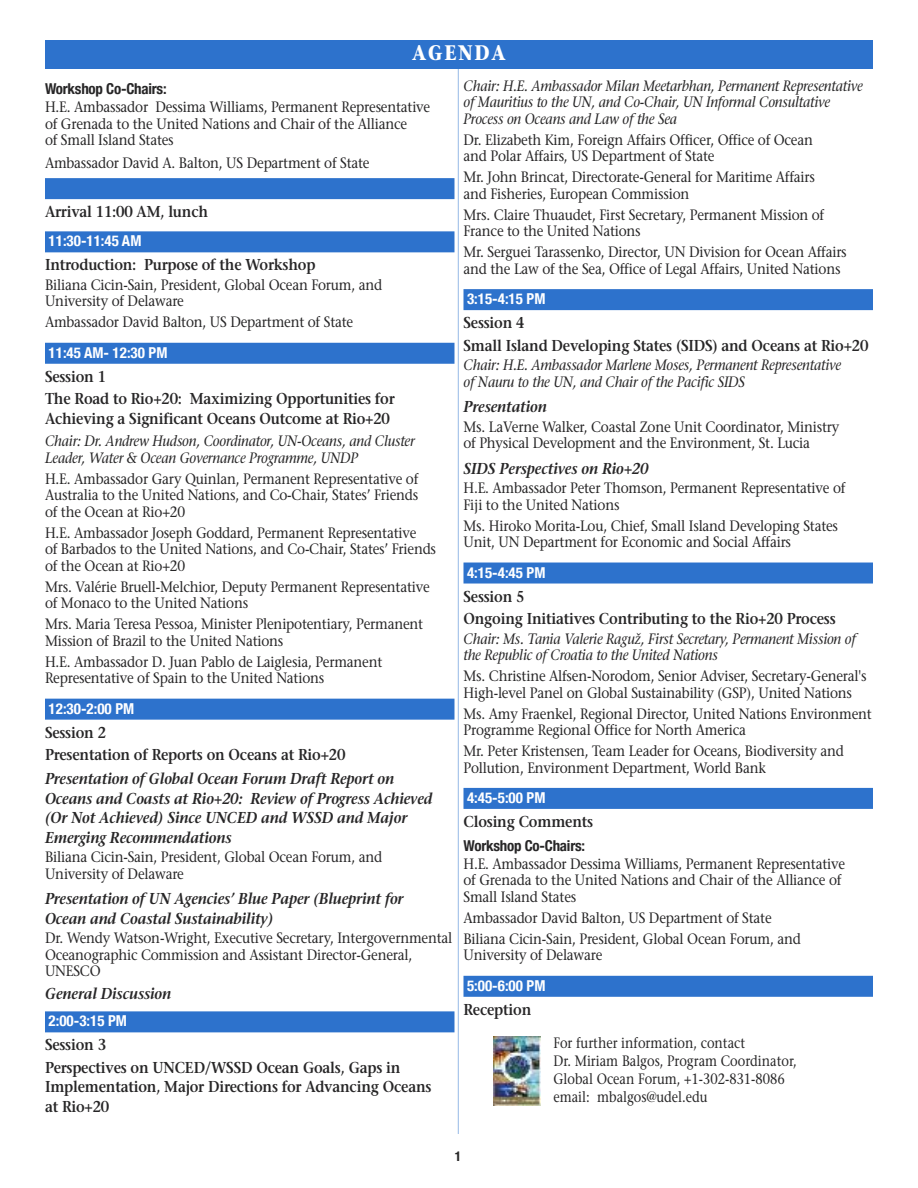
<style>
.page{position:relative;width:918px;height:1188px;background:#fff}
.page>*{position:absolute;margin:0;border:0;box-sizing:border-box;transform-origin:0 0}
.t1{font:700 21px "Stone Serif";letter-spacing:.1em;color:#fff;scale:.85 1}
.t2{font:600 15.75px/22.5px "Stone Serif";letter-spacing:-.015em;color:#272627;scale:.9 1}
.t3{font:italic 600 15.75px/19.5px "Stone Serif";letter-spacing:-.015em;color:#272627;scale:.9 1}
.t4{font:15px/16.5px "Stone Serif";letter-spacing:-.015em;color:#272627;scale:.9 1}
.t5{font:italic 15px/16.5px "Stone Serif";letter-spacing:-.015em;color:#272627;scale:.9 1}
.t6{font:15px/18px "Stone Serif";letter-spacing:-.015em;color:#272627;scale:.85 1}
.t7{font:700 condensed 15px "Helvetica Neue";color:#fff}
.t8{font:700 condensed 15px "Helvetica Neue";letter-spacing:-.015em;color:#272627}
.t9{font:700 condensed 13.5px "Helvetica Neue";color:#272627}
</style>
<div class="page">
<hr style="left:458px;top:54px;width:1px;height:1080px;background:#96b9e6">
<div style="left:45px;top:178px;width:409px;height:21px;background:#2d72cc"></div>
<div style="left:45px;top:231px;width:409px;height:21px;background:#2d72cc"></div>
<div style="left:45px;top:343px;width:409px;height:21px;background:#2d72cc"></div>
<div style="left:45px;top:699px;width:409px;height:21px;background:#2d72cc"></div>
<div style="left:45px;top:1011px;width:409px;height:21px;background:#2d72cc"></div>
<div style="left:463px;top:289px;width:410px;height:21px;background:#2d72cc"></div>
<div style="left:463px;top:563px;width:410px;height:21px;background:#2d72cc"></div>
<div style="left:463px;top:788px;width:410px;height:21px;background:#2d72cc"></div>
<div style="left:463px;top:976px;width:410px;height:21px;background:#2d72cc"></div>
<div style="left:45px;top:40px;width:828px;height:29px;background:#2d72cc"></div>
<img style="left:493px;top:1036px;width:47px;height:70px">
<h1 class="t1" style="left:412px;top:44px;width:112px">AGENDA</h1>
<p class="t8" style="left:45px;top:80px;width:123px">Workshop Co-Chairs:</p>
<p class="t4" style="left:45px;top:100px;width:430px">H.E. Ambassador Dessima Williams, Permanent Representative of Grenada to the United Nations and Chair of the Alliance<br>of Small Island States</p>
<p class="t4" style="left:45px;top:156px;width:362px">Ambassador David A. Balton, US Department of State</p>
<p class="t2" style="left:45px;top:202px;width:183px">Arrival 11:00 AM, lunch</p>
<p class="t7" style="left:49px;top:232px;width:94px">11:30-11:45 AM</p>
<p class="t2" style="left:45px;top:255px;width:302px">Introduction: Purpose of the Workshop</p>
<p class="t4" style="left:45px;top:278px;width:376px">Biliana Cicin-Sain, President, Global Ocean Forum, and<br>University of Delaware</p>
<p class="t4" style="left:45px;top:315px;width:344px">Ambassador David Balton, US Department of State</p>
<p class="t7" style="left:49px;top:343px;width:120px">11:45 AM- 12:30 PM</p>
<p class="t2" style="left:45px;top:367px;width:390px">Session 1<br>The Road to Rio+20: Maximizing Opportunities for</p>
<p class="t2" style="left:45px;top:409px;width:385px">Achieving a Significant Oceans Outcome at Rio+20</p>
<p class="t5" style="left:45px;top:434px;width:413px">Chair: Dr. Andrew Hudson, Coordinator, UN-Oceans, and Cluster<br>Leader, Water &amp; Ocean Governance Programme, UNDP</p>
<p class="t4" style="left:45px;top:472px;width:416px;text-align:justify">H.E. Ambassador Gary Quinlan, Permanent Representative of Australia to the United Nations, and Co-Chair, States’ Friends of the Ocean at Rio+20</p>
<p class="t4" style="left:45px;top:526px;width:436px">H.E. Ambassador Joseph Goddard, Permanent Representative<br>of Barbados to the United Nations, and Co-Chair, States’ Friends of the Ocean at Rio+20</p>
<p class="t4" style="left:45px;top:580px;width:429px">Mrs. Valérie Bruell-Melchior, Deputy Permanent Representative of Monaco to the United Nations</p>
<p class="t4" style="left:45px;top:617px;width:422px">Mrs. Maria Teresa Pessoa, Minister Plenipotentiary, Permanent<br>Mission of Brazil to the United Nations</p>
<p class="t4" style="left:45px;top:655px;width:376px">H.E. Ambassador D. Juan Pablo de Laiglesia, Permanent<br>Representative of Spain to the United Nations</p>
<p class="t7" style="left:49px;top:699px;width:87px">12:30-2:00 PM</p>
<p class="t2" style="left:45px;top:723px;width:335px">Session 2<br>Presentation of Reports on Oceans at Rio+20</p>
<p class="t3" style="left:45px;top:771px;width:432px">Presentation of Global Ocean Forum Draft Report on Oceans and Coasts at Rio+20: Review of Progress Achieved (Or Not Achieved) Since UNCED and WSSD and Major Emerging Recommendations</p>
<p class="t4" style="left:45px;top:850px;width:376px">Biliana Cicin-Sain, President, Global Ocean Forum, and<br>University of Delaware</p>
<p class="t3" style="left:45px;top:891px;width:400px">Presentation of UN Agencies’ Blue Paper (Blueprint for<br>Ocean and Coastal Sustainability)</p>
<p class="t4" style="left:45px;top:931px;width:454px">Dr. Wendy Watson-Wright, Executive Secretary, Intergovernmental<br>Oceanographic Commission and Assistant Director-General,<br>UNESCO</p>
<p class="t3" style="left:45px;top:985px;width:142px">General Discussion</p>
<p class="t7" style="left:49px;top:1012px;width:80px">2:00-3:15 PM</p>
<p class="t2" style="left:45px;top:1035px;width:397px">Session 3<br>Perspectives on UNCED/WSSD Ocean Goals, Gaps in</p>
<p class="t2" style="left:45px;top:1079px;width:431px;line-height:19.5px">Implementation, Major Directions for Advancing Oceans at Rio+20</p>
<p class="t5" style="left:464px;top:79px;width:445px">Chair: H.E. Ambassador Milan Meetarbhan, Permanent Representative of Mauritius to the UN, and Co-Chair, UN Informal Consultative<br>Process on Oceans and Law of the Sea</p>
<p class="t4" style="left:464px;top:133px;width:390px">Dr. Elizabeth Kim, Foreign Affairs Officer, Office of Ocean and Polar Affairs, US Department of State</p>
<p class="t4" style="left:464px;top:170px;width:392px">Mr. John Brincat, Directorate-General for Maritime Affairs and Fisheries, European Commission</p>
<p class="t4" style="left:464px;top:208px;width:402px">Mrs. Claire Thuaudet, First Secretary, Permanent Mission of<br>France to the United Nations</p>
<p class="t4" style="left:464px;top:245px;width:427px">Mr. Serguei Tarassenko, Director, UN Division for Ocean Affairs and the Law of the Sea, Office of Legal Affairs, United Nations</p>
<p class="t7" style="left:467px;top:290px;width:80px">3:15-4:15 PM</p>
<p class="t2" style="left:464px;top:313px;width:451px">Session 4<br>Small Island Developing States (SIDS) and Oceans at Rio+20</p>
<p class="t5" style="left:464px;top:358px;width:421px">Chair: H.E. Ambassador Marlene Moses, Permanent Representative of Nauru to the UN, and Chair of the Pacific SIDS</p>
<p class="t3" style="left:464px;top:399px;width:94px">Presentation</p>
<p class="t4" style="left:464px;top:420px;width:419px">Ms. LaVerne Walker, Coastal Zone Unit Coordinator, Ministry of Physical Development and the Environment, St. Lucia</p>
<p class="t3" style="left:464px;top:460px;width:207px">SIDS Perspectives on Rio+20</p>
<p class="t4" style="left:464px;top:481px;width:426px">H.E. Ambassador Peter Thomson, Permanent Representative of<br>Fiji to the United Nations</p>
<p class="t4" style="left:464px;top:519px;width:418px">Ms. Hiroko Morita-Lou, Chief, Small Island Developing States<br>Unit, UN Department for Economic and Social Affairs</p>
<p class="t7" style="left:467px;top:563px;width:80px">4:15-4:45 PM</p>
<p class="t2" style="left:464px;top:586px;width:415px">Session 5<br>Ongoing Initiatives Contributing to the Rio+20 Process</p>
<p class="t5" style="left:464px;top:632px;width:437px">Chair: Ms. Tania Valerie Raguž, First Secretary, Permanent Mission of the Republic of Croatia to the United Nations</p>
<p class="t4" style="left:464px;top:669px;width:449px">Ms. Christine Alfsen-Norodom, Senior Adviser, Secretary-General's<br>High-level Panel on Global Sustainability (GSP), United Nations</p>
<p class="t4" style="left:464px;top:707px;width:455px">Ms. Amy Fraenkel, Regional Director, United Nations Environment<br>Programme Regional Office for North America</p>
<p class="t4" style="left:464px;top:744px;width:424px">Mr. Peter Kristensen, Team Leader for Oceans, Biodiversity and<br>Pollution, Environment Department, World Bank</p>
<p class="t7" style="left:467px;top:788px;width:80px">4:45-5:00 PM</p>
<p class="t2" style="left:464px;top:812px;width:146px">Closing Comments</p>
<p class="t8" style="left:463px;top:836px;width:123px">Workshop Co-Chairs:</p>
<p class="t4" style="left:464px;top:857px;width:426px">H.E. Ambassador Dessima Williams, Permanent Representative of Grenada to the United Nations and Chair of the Alliance of<br>Small Island States</p>
<p class="t4" style="left:464px;top:909px;width:376px;line-height:21px">Ambassador David Balton, US Department of State<br>Biliana Cicin-Sain, President, Global Ocean Forum, and</p>
<p class="t4" style="left:464px;top:949px;width:156px">University of Delaware</p>
<p class="t7" style="left:467px;top:976px;width:80px">5:00-6:00 PM</p>
<p class="t2" style="left:464px;top:1000px;width:77px">Reception</p>
<p class="t6" style="left:553px;top:1035px;width:288px">For further information, contact<br>Dr. Miriam Balgos, Program Coordinator, Global Ocean Forum, +1-302-831-8086 email: mbalgos@udel.edu</p>
<p class="t9" style="left:455px;top:1151px;width:8px">1</p>
</div>
